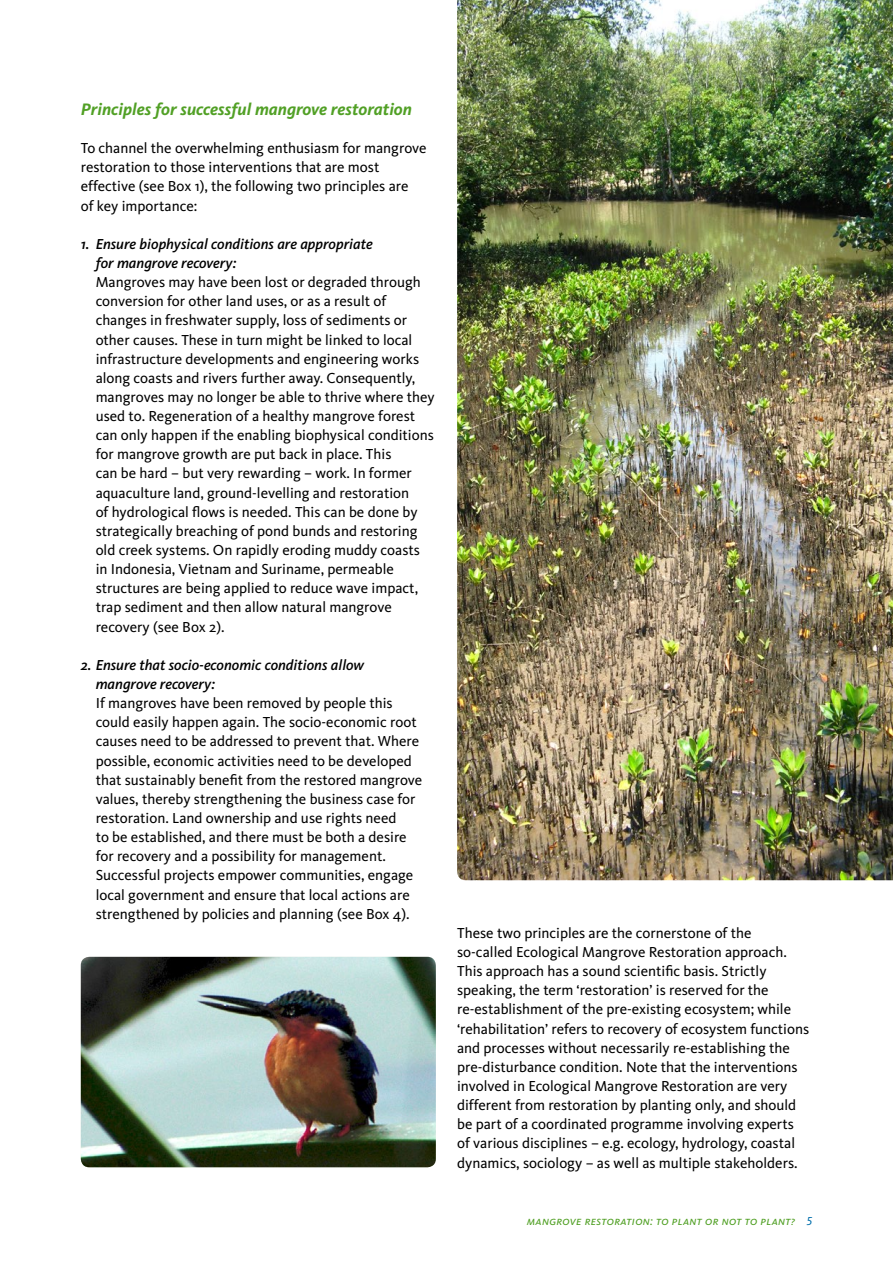
<style>
.page{position:relative;width:893px;height:1263px;background:#fff}
.page>*{position:absolute;margin:0;border:0;box-sizing:border-box;transform-origin:0 0}
.t1{font:italic 700 17.25px "Kievit";color:#51a025}
.t2{font:15px/19.2px "Kievit";color:#000}
.t3{font:italic 500 15px/19.2px "Kievit";color:#000}
.t4{font:12px "Kievit Book SC Italic";letter-spacing:.02em;color:#51a025}
.s1{color:#006eab}
</style>
<div class="page">
<img style="left:457px;top:0;width:436px;height:880px">
<img style="left:81px;top:957px;width:355px;height:210px">
<p class="t1" style="left:81px;top:99px;width:333px">Principles for successful mangrove restoration</p>
<p class="t2" style="left:81px;top:138px;width:347px">To channel the overwhelming enthusiasm for mangrove restoration to those interventions that are most effective (see Box 1), the following two principles are<br>of key importance:</p>
<p class="t3" style="left:96px;top:234px;width:278px;text-indent:-15px">1. Ensure biophysical conditions are appropriate for mangrove recovery:</p>
<p class="t2" style="left:96px;top:272px;width:341px">Mangroves may have been lost or degraded through conversion for other land uses, or as a result of changes in freshwater supply, loss of sediments or other causes. These in turn might be linked to local infrastructure developments and engineering works along coasts and rivers further away. Consequently, mangroves may no longer be able to thrive where they used to. Regeneration of a healthy mangrove forest can only happen if the enabling biophysical conditions for mangrove growth are put back in place. This<br>can be hard – but very rewarding – work. In former aquaculture land, ground-levelling and restoration<br>of hydrological flows is needed. This can be done by strategically breaching of pond bunds and restoring old creek systems. On rapidly eroding muddy coasts in Indonesia, Vietnam and Suriname, permeable structures are being applied to reduce wave impact, trap sediment and then allow natural mangrove recovery (see Box 2).</p>
<p class="t3" style="left:96px;top:655px;width:270px;text-indent:-15px">2. Ensure that socio-economic conditions allow mangrove recovery:</p>
<p class="t2" style="left:96px;top:693px;width:328px">If mangroves have been removed by people this could easily happen again. The socio-economic root causes need to be addressed to prevent that. Where possible, economic activities need to be developed that sustainably benefit from the restored mangrove values, thereby strengthening the business case for restoration. Land ownership and use rights need<br>to be established, and there must be both a desire for recovery and a possibility for management.<br>Successful projects empower communities, engage local government and ensure that local actions are strengthened by policies and planning (see Box 4).</p>
<p class="t2" style="left:457px;top:923px;width:354px">These two principles are the cornerstone of the so‑called Ecological Mangrove Restoration approach.<br>This approach has a sound scientific basis. Strictly speaking, the term ‘restoration’ is reserved for the re‑establishment of the pre-existing ecosystem; while ‘rehabilitation’ refers to recovery of ecosystem functions and processes without necessarily re-establishing the pre-disturbance condition. Note that the interventions involved in Ecological Mangrove Restoration are very different from restoration by planting only, and should be part of a coordinated programme involving experts of various disciplines – e.g. ecology, hydrology, coastal dynamics, sociology – as well as multiple stakeholders.</p>
<p class="t4" style="left:527px;top:1213px;width:287px">mangrove restoration: to plant or not to plant? <span class="s1">5</span></p>
</div>
